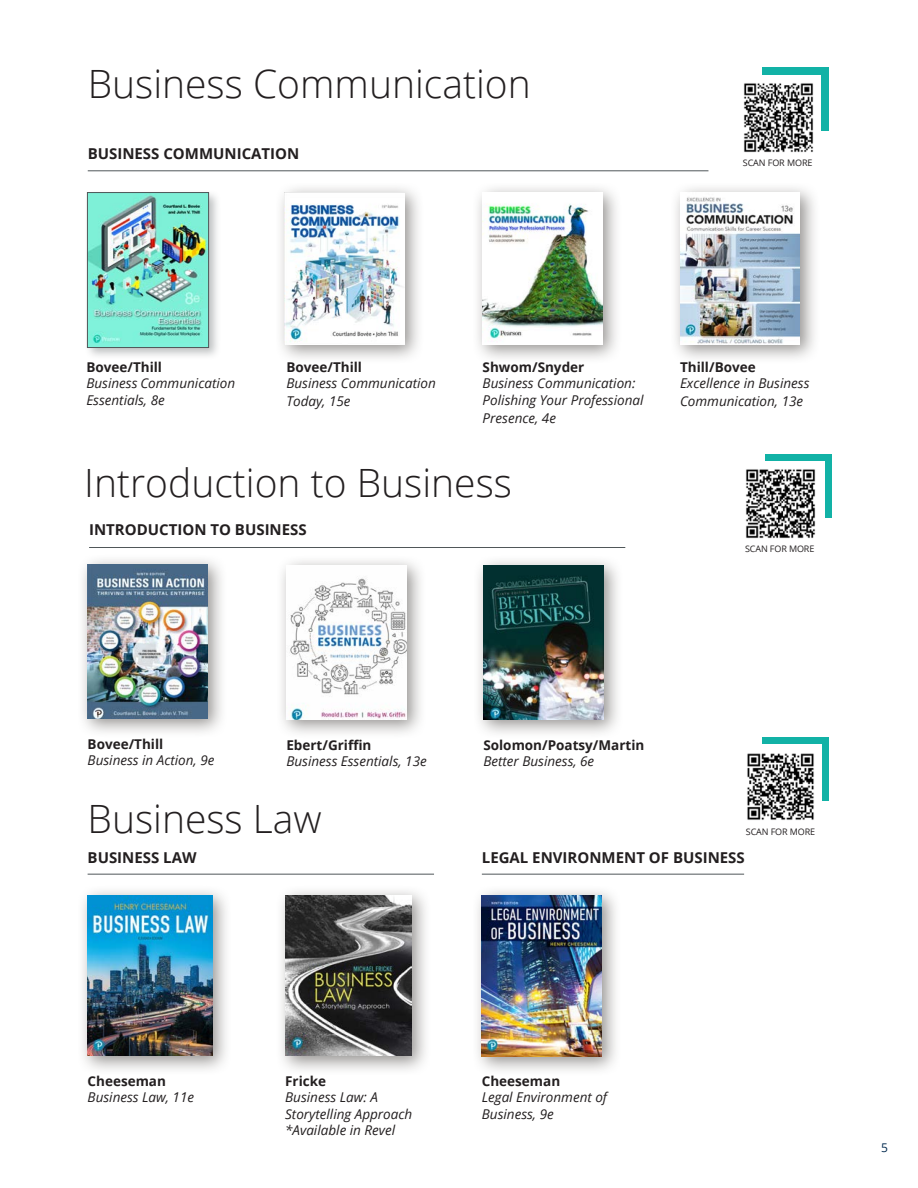
<style>
.page{position:relative;width:918px;height:1188px;background:#fff}
.page>*{position:absolute;margin:0;border:0;box-sizing:border-box;transform-origin:0 0}
.HEAD_1{font:300 39px "Open Sans";color:#231f20}
.Subject_title{font:700 15px "Open Sans";color:#231f20}
.Body_Text{font:italic 13.5px/16.5px "Open Sans";color:#231f20}
.Body_Text-2{font:700 13.5px "Open Sans";color:#231f20}
.t1{font:12px "Open Sans";color:#00294e}
.Subject_title-2{font:9px "Open Sans";letter-spacing:-.01em;color:#231f20}
</style>
<div class="page">
<div style="left:763px;top:737px;width:66px;height:63px;background:#12b2a6"></div>
<hr style="left:88px;top:170px;width:620px;height:1px;background:#505759">
<div style="left:84px;top:189px;width:137px;height:172px;background:#4f5759;opacity:.37"></div>
<img style="left:89px;top:194px;width:118px;height:152px">
<div style="left:87px;top:192px;width:122px;height:156px;border:1px solid #505759"></div>
<div style="left:77px;top:554px;width:151px;height:184px;background:#3d3935;opacity:.55"></div>
<img style="left:88px;top:564px;width:120px;height:154px">
<hr style="left:89px;top:547px;width:536px;height:1px;background:#505759">
<div style="left:274px;top:182px;width:150px;height:182px;background:#3d3935;opacity:.55"></div>
<img style="left:285px;top:192px;width:120px;height:152px">
<div style="left:472px;top:182px;width:150px;height:182px;background:#3d3935;opacity:.55"></div>
<img style="left:483px;top:192px;width:119px;height:152px">
<div style="left:670px;top:182px;width:150px;height:182px;background:#3d3935;opacity:.55"></div>
<img style="left:680px;top:192px;width:120px;height:152px">
<div style="left:276px;top:555px;width:151px;height:184px;background:#3d3935;opacity:.55"></div>
<img style="left:286px;top:565px;width:120px;height:154px">
<div style="left:473px;top:555px;width:151px;height:184px;background:#3d3935;opacity:.55"></div>
<img style="left:483px;top:565px;width:120px;height:154px">
<div style="left:471px;top:885px;width:151px;height:191px;background:#3d3935;opacity:.55"></div>
<img style="left:482px;top:895px;width:120px;height:161px">
<hr style="left:482px;top:874px;width:262px;height:1px;background:#505759">
<div style="left:77px;top:885px;width:155px;height:190px;background:#3d3935;opacity:.55"></div>
<img style="left:88px;top:895px;width:124px;height:160px">
<hr style="left:88px;top:874px;width:346px;height:1px;background:#505759">
<div style="left:275px;top:885px;width:156px;height:191px;background:#3d3935;opacity:.55"></div>
<img style="left:286px;top:895px;width:125px;height:161px">
<div style="left:765px;top:454px;width:66px;height:64px;background:#12b2a6"></div>
<div style="left:743px;top:462px;width:82px;height:79px;background:#fff"></div>
<img style="left:746px;top:469px;width:70px;height:70px">
<div style="left:744px;top:744px;width:78px;height:79px;background:#fff"></div>
<img style="left:747px;top:753px;width:67px;height:67px">
<div style="left:763px;top:68px;width:66px;height:63px;background:#12b2a6"></div>
<div style="left:736px;top:75px;width:85px;height:82px;background:#fff"></div>
<img style="left:744px;top:83px;width:70px;height:70px">
<p class="HEAD_1" style="left:88px;top:57px;width:445px">Business Communication</p>
<p class="Subject_title" style="left:88px;top:143px;width:213px">BUSINESS COMMUNICATION</p>
<p class="Subject_title-2" style="left:743px;top:156px;width:71px">SCAN FOR MORE</p>
<p class="Body_Text-2" style="left:86px;top:357px;width:77px">Bovee/Thill</p>
<p class="Body_Text" style="left:86px;top:375px;width:150px">Business Communication<br>Essentials, 8e</p>
<p class="Body_Text-2" style="left:286px;top:357px;width:77px">Bovee/Thill</p>
<p class="Body_Text" style="left:286px;top:374px;width:151px;line-height:18px">Business Communication<br>Today, 15e</p>
<p class="Body_Text-2" style="left:483px;top:357px;width:103px">Shwom/Snyder</p>
<p class="Body_Text" style="left:483px;top:375px;width:162px">Business Communication:<br>Polishing Your Professional</p>
<p class="Body_Text" style="left:483px;top:409px;width:75px">Presence, 4e</p>
<p class="HEAD_1" style="left:84px;top:456px;width:429px">Introduction to Business</p>
<p class="Subject_title" style="left:89px;top:519px;width:219px">INTRODUCTION TO BUSINESS</p>
<p class="Body_Text-2" style="left:680px;top:357px;width:77px">Thill/Bovee</p>
<p class="Body_Text" style="left:680px;top:374px;width:131px;line-height:18px">Excellence in Business<br>Communication, 13e</p>
<p class="Subject_title-2" style="left:745px;top:542px;width:71px">SCAN FOR MORE</p>
<p class="Body_Text-2" style="left:88px;top:734px;width:77px">Bovee/Thill</p>
<p class="Body_Text" style="left:88px;top:752px;width:128px">Business in Action, 9e</p>
<p class="Body_Text-2" style="left:286px;top:736px;width:87px">Ebert/Griffin</p>
<p class="Body_Text" style="left:286px;top:753px;width:142px">Business Essentials, 13e</p>
<p class="HEAD_1" style="left:88px;top:792px;width:236px">Business Law</p>
<p class="Body_Text-2" style="left:483px;top:736px;width:163px">Solomon/Poatsy/Martin</p>
<p class="Body_Text" style="left:483px;top:753px;width:112px">Better Business, 6e</p>
<p class="Subject_title-2" style="left:746px;top:825px;width:71px">SCAN FOR MORE</p>
<p class="Subject_title" style="left:88px;top:847px;width:111px">BUSINESS LAW</p>
<p class="Subject_title" style="left:482px;top:847px;width:264px">LEGAL ENVIRONMENT OF BUSINESS</p>
<p class="Body_Text-2" style="left:88px;top:1071px;width:80px">Cheeseman</p>
<p class="Body_Text" style="left:88px;top:1089px;width:108px">Business Law, 11e</p>
<p class="Body_Text-2" style="left:285px;top:1071px;width:42px">Fricke</p>
<p class="Body_Text" style="left:285px;top:1089px;width:129px">Business Law: A<br>Storytelling Approach</p>
<p class="Body_Text" style="left:285px;top:1122px;width:112px">*Available in Revel</p>
<p class="Body_Text-2" style="left:482px;top:1071px;width:80px">Cheeseman</p>
<p class="Body_Text" style="left:482px;top:1089px;width:127px">Legal Environment of</p>
<p class="Body_Text" style="left:482px;top:1105px;width:73px">Business, 9e</p>
<p class="t1" style="left:881px;top:1140px;width:8px">5</p>
</div>
